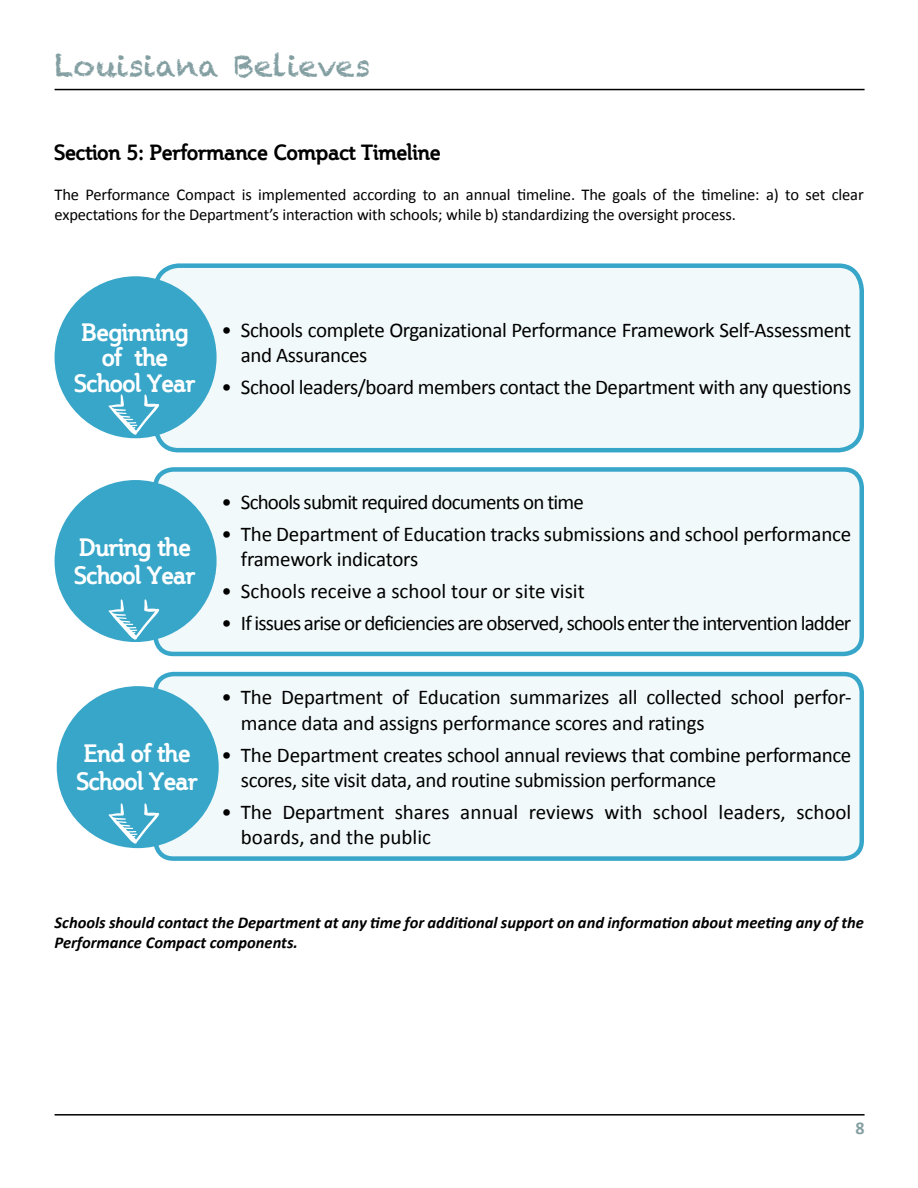
<style>
.page{position:relative;width:918px;height:1188px;background:#fff}
.page>*{position:absolute;margin:0;border:0;box-sizing:border-box;transform-origin:0 0}
.t1{font:30px "Chalkduster";color:#849fa2}
.t2{font:700 24px/25.5px "Steinem";color:#fff}
.t3{font:21px/25.2px "Calibri";letter-spacing:-.02em;color:#000}
.t4{font:21px/25.2px "Calibri";color:#000}
.t5{font:21px "Calibri";letter-spacing:-.04em;color:#000}
.t6{font:700 21px "Steinem";letter-spacing:.01em;color:#000}
.t7{font:700 18px "Calibri";color:#849fa2}
.t8{font:16.5px/19.8px "Calibri";letter-spacing:-.01em;color:#000}
.t9{font:italic 700 16.5px/19.8px "Calibri";color:#000}
</style>
<div class="page">
<hr style="left:55px;top:89px;width:810px;height:1px;background:#000">
<hr style="left:55px;top:1114px;width:810px;height:2px;background:#000">
<div style="left:155px;top:266px;width:707px;height:184px;background:#f2f9fa;border-radius:24px"></div>
<div style="left:153px;top:263px;width:711px;height:189px;border:4px solid #37a6c9;border-radius:24px"></div>
<div style="left:155px;top:469px;width:707px;height:185px;background:#f2f9fa;border-radius:18px"></div>
<div style="left:153px;top:467px;width:711px;height:189px;border:4px solid #37a6c9;border-radius:18px"></div>
<div style="left:155px;top:674px;width:707px;height:185px;background:#f2f9fa;border-radius:18px"></div>
<div style="left:153px;top:672px;width:711px;height:189px;border:4px solid #37a6c9;border-radius:18px"></div>
<div style="left:55px;top:276px;width:162px;height:162px;background:#37a6c9;border-radius:50%"></div>
<div style="left:55px;top:480px;width:162px;height:162px;background:#37a6c9;border-radius:50%"></div>
<div style="left:57px;top:686px;width:162px;height:162px;background:#37a6c9;border-radius:50%"></div>
<svg style="left:108px;top:599px;width:52px;height:41px"></svg>
<svg style="left:108px;top:803px;width:52px;height:41px"></svg>
<svg style="left:108px;top:394px;width:52px;height:41px"></svg>
<h1 class="t1" style="left:55px;top:49px;width:317px">Louisiana Believes</h1>
<p class="t6" style="left:55px;top:140px;width:387px">Section 5: Performance Compact Timeline</p>
<p class="t8" style="left:55px;top:185px;width:811px">The Performance Compact is implemented according to an annual timeline. The goals of the timeline: a) to set clear expectations for the Department’s interaction with schools; while b) standardizing the oversight process.</p>
<p class="t2" style="left:75px;top:320px;width:122px;text-align:center">Beginning of the<br>School Year</p>
<p class="t3" style="left:241px;top:318px;width:612px;text-indent:-20px">• Schools complete Organizational Performance Framework Self-Assessment and Assurances</p>
<p class="t3" style="left:221px;top:375px;width:631px">• School leaders/board members contact the Department with any questions</p>
<p class="t2" style="left:75px;top:533px;width:122px;line-height:28.8px">During the<br>School Year</p>
<p class="t2" style="left:77px;top:739px;width:122px;line-height:28.8px">End of the<br>School Year</p>
<p class="t5" style="left:221px;top:489px;width:364px">• Schools submit required documents on time</p>
<p class="t3" style="left:241px;top:521px;width:612px;text-indent:-20px">• The Department of Education tracks submissions and school performance framework indicators</p>
<p class="t4" style="left:221px;top:579px;width:365px">• Schools receive a school tour or site visit</p>
<p class="t5" style="left:221px;top:610px;width:631px">• If issues arise or deficiencies are observed, schools enter the intervention ladder</p>
<p class="t3" style="left:241px;top:685px;width:612px;text-indent:-20px">• The Department of Education summarizes all collected school perfor&shy;mance data and assigns performance scores and ratings</p>
<p class="t3" style="left:241px;top:742px;width:612px;text-indent:-20px">• The Department creates school annual reviews that combine performance scores, site visit data, and routine submission performance</p>
<p class="t4" style="left:241px;top:799px;width:612px;text-indent:-20px">• The Department shares annual reviews with school leaders, school boards, and the public</p>
<p class="t9" style="left:55px;top:913px;width:811px">Schools should contact the Department at any time for additional support on and information about meeting any of the<br>Performance Compact components.</p>
<p class="t7" style="left:855px;top:1117px;width:11px">8</p>
</div>
